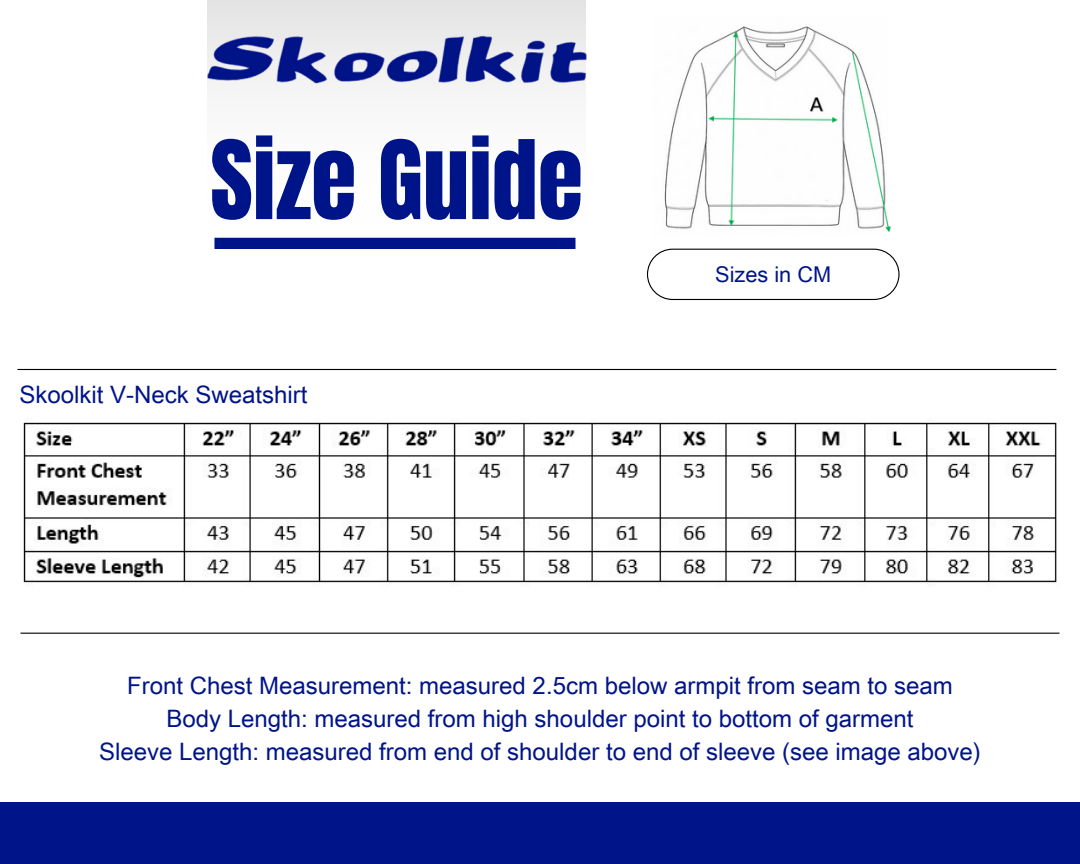
<style>
.page{position:relative;width:1080px;height:864px;background:#fff}
.page>*{position:absolute;margin:0;border:0;box-sizing:border-box;transform-origin:0 0}
.t1{font:92.7px "Anton";color:#001489}
.t2{font:24px "Arial Unicode MS";color:#001489}
.t3{font:21.75px "Arial Unicode MS";color:#001489}
</style>
<div class="page">
<svg style="left:207px;top:0;width:379px;height:91px;background:#e8e7e7"></svg>
<svg style="left:647px;top:249px;width:253px;height:51px"></svg>
<div style="left:214px;top:238px;width:362px;height:11px;background:#001489"></div>
<img style="left:207px;top:25px;width:379px;height:62px">
<hr style="left:21px;top:633px;width:1038px;height:1px;background:#000">
<hr style="left:17px;top:369px;width:1039px;height:1px;background:#000">
<div style="left:0;top:802px;width:1080px;height:62px;background:#001489"></div>
<img style="left:664px;top:26px;width:227px;height:206px">
<img style="left:23px;top:418px;width:1034px;height:165px">
<p class="t1" style="left:210px;top:114px;width:374px">Size Guide</p>
<p class="t2" style="left:19px;top:377px;width:290px">Skoolkit V-Neck Sweatshirt</p>
<p class="t3" style="left:715px;top:259px;width:117px">Sizes in CM</p>
<p class="t2" style="left:127px;top:669px;width:827px">Front Chest Measurement: measured 2.5cm below armpit from seam to seam</p>
<p class="t2" style="left:167px;top:701px;width:748px">Body Length: measured from high shoulder point to bottom of garment</p>
<p class="t2" style="left:99px;top:734px;width:883px">Sleeve Length: measured from end of shoulder to end of sleeve (see image above)</p>
</div>
